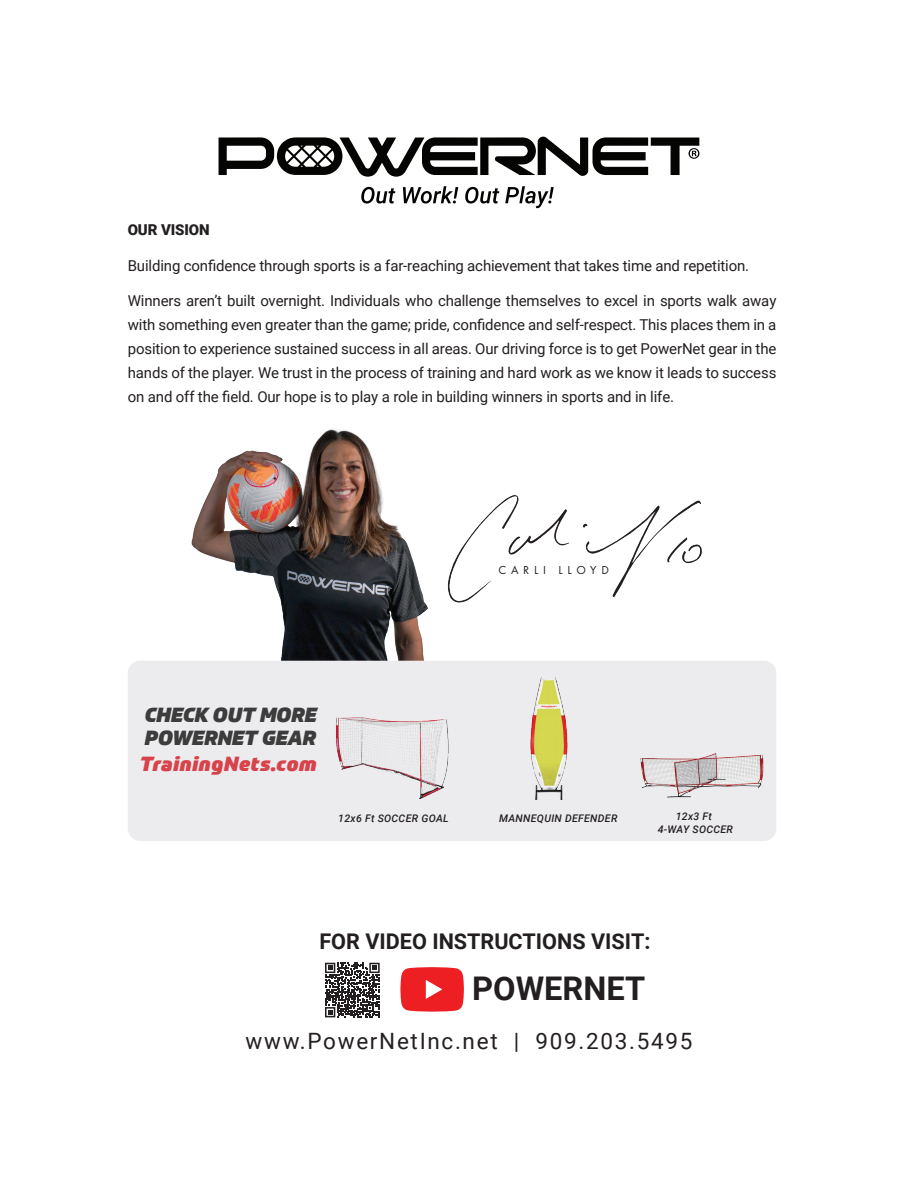
<style>
.page{position:relative;width:918px;height:1188px;background:#fff}
.page>*{position:absolute;margin:0;border:0;box-sizing:border-box;transform-origin:0 0}
.t1{font:700 32.55px "Roboto";color:#231f20}
.t2{font:22.5px "Roboto";letter-spacing:.075em;color:#231f20}
.t3{font:700 21.6px "Roboto";color:#231f20}
.t4{font:italic 900 19.95px/23.9px "Prometo";color:#3c3c3d}
.t5{font:italic 900 19.95px "Prometo";letter-spacing:.03em;color:#d8424a}
.t6{font:15px/24px "Roboto";letter-spacing:-.01em;color:#231f20;text-align:justify}
.t7{font:900 15px "Roboto";letter-spacing:-.01em;color:#231f20}
.t8{font:12px "Futura PT";letter-spacing:.4em;color:#231f20}
.t9{font:italic 500 10.5px/12.6px "Roboto";letter-spacing:.03em;color:#231f20;text-align:center}
</style>
<div class="page">
<svg style="left:400px;top:967px;width:64px;height:45px"></svg>
<svg style="left:325px;top:962px;width:55px;height:56px"></svg>
<svg style="left:325px;top:963px;width:55px;height:54px"></svg>
<img style="left:191px;top:429px;width:237px;height:232px">
<div style="left:128px;top:661px;width:648px;height:180px;background:#ececee;border-radius:12px"></div>
<img style="left:448px;top:495px;width:254px;height:108px">
<img style="left:335px;top:717px;width:114px;height:82px">
<img style="left:640px;top:753px;width:123px;height:45px">
<img style="left:530px;top:677px;width:38px;height:123px">
<svg style="left:219px;top:137px;width:480px;height:40px"></svg>
<svg style="left:361px;top:187px;width:34px;height:17px"></svg>
<svg style="left:403px;top:186px;width:55px;height:18px"></svg>
<svg style="left:465px;top:187px;width:34px;height:17px"></svg>
<svg style="left:505px;top:186px;width:49px;height:22px"></svg>
<p class="t7" style="left:128px;top:219px;width:83px">OUR VISION</p>
<p class="t6" style="left:128px;top:253px;width:623px">Building confidence through sports is a far-reaching achievement that takes time and repetition.</p>
<p class="t6" style="left:128px;top:289px;width:650px">Winners aren’t built overnight. Individuals who challenge themselves to excel in sports walk away with something even greater than the game; pride, confidence and self-respect. This places them in a position to experience sustained success in all areas. Our driving force is to get PowerNet gear in the hands of the player. We trust in the process of training and hard work as we know it leads to success on and off the field. Our hope is to play a role in building winners in sports and in life.</p>
<p class="t8" style="left:498px;top:563px;width:112px">CARLI LLOYD</p>
<h3 class="t4" style="left:145px;top:703px;width:173px">CHECK OUT MORE<br>POWERNET GEAR</h3>
<h3 class="t5" style="left:140px;top:751px;width:178px">TrainingNets.com</h3>
<p class="t9" style="left:338px;top:811px;width:112px">12x6 Ft SOCCER GOAL</p>
<p class="t9" style="left:499px;top:812px;width:120px">MANNEQUIN DEFENDER</p>
<p class="t9" style="left:658px;top:810px;width:77px">12x3 Ft<br>4-WAY SOCCER</p>
<h3 class="t3" style="left:319px;top:926px;width:333px">FOR VIDEO INSTRUCTIONS VISIT:</h3>
<h1 class="t1" style="left:472px;top:966px;width:175px">POWERNET</h1>
<h2 class="t2" style="left:246px;top:1025px;width:448px">www.PowerNetInc.net | 909.203.5495</h2>
</div>
